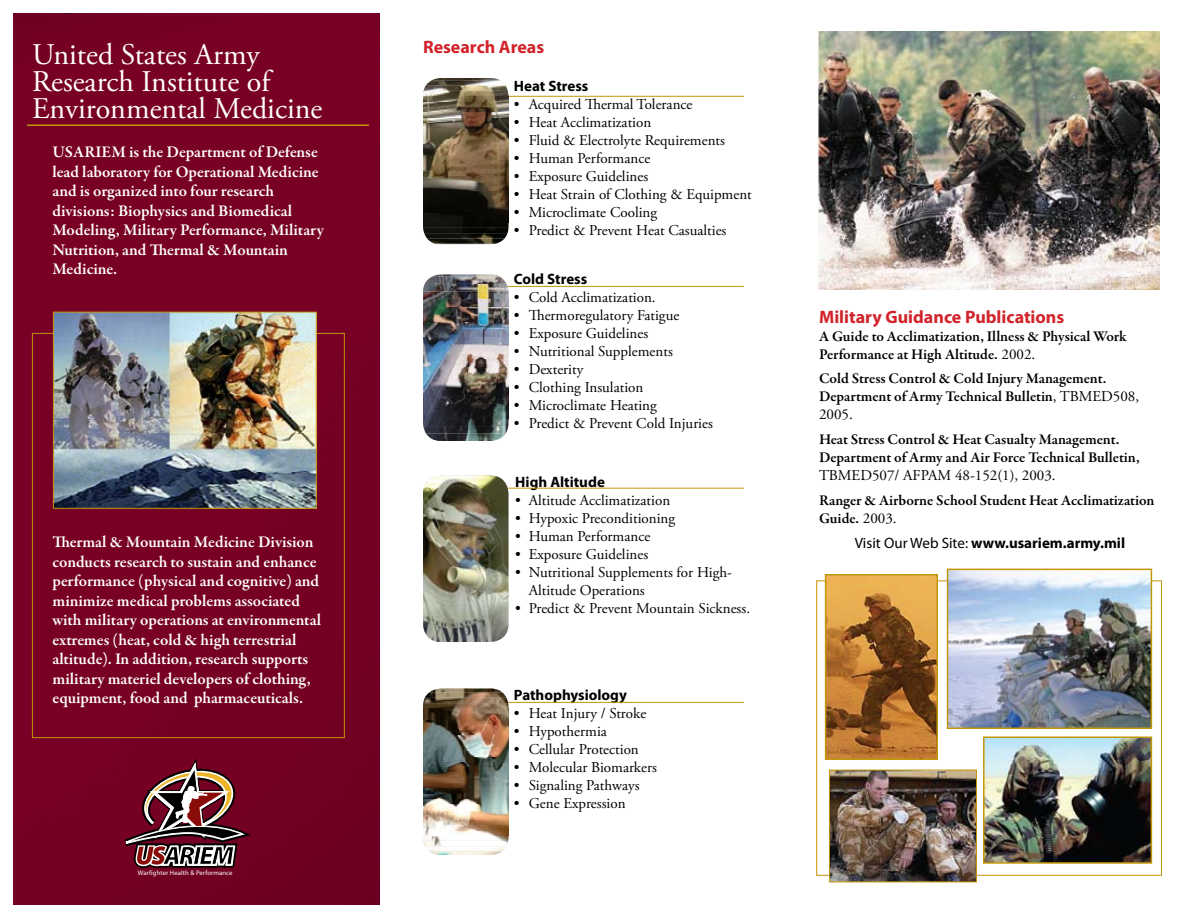
<style>
.page{position:relative;width:1188px;height:918px;background:#fff}
.page>*{position:absolute;margin:0;border:0;box-sizing:border-box;transform-origin:0 0}
.t1{font:30px/27px "Adobe Garamond Pro";color:#fff}
.t2{font:700 18px "Myriad Pro";color:#d2232a}
.t3{font:600 16.5px/19.5px "Garamond Premr Pro";color:#fff}
.t4{font:15px/18px "Adobe Garamond Pro";color:#000}
.t5{font:600 15px/18px "Garamond Premr Pro";letter-spacing:-.005em;color:#000}
.t6{font:700 15px "Myriad Pro";color:#000}
.t7{font:6.6px "Myriad";letter-spacing:.015em;color:#fff}
.s1{font-family:"Adobe Garamond Pro";font-weight:400}
.s2{font-weight:400}
</style>
<div class="page">
<div style="left:14px;top:14px;width:365px;height:890px;background:#780024"></div>
<img style="left:950px;top:572px;width:199px;height:154px">
<div style="left:947px;top:569px;width:205px;height:160px;border:2px solid #c2970a"></div>
<hr style="left:27px;top:124px;width:342px;height:2px;background:#c2970a">
<img style="left:55px;top:314px;width:260px;height:193px">
<div style="left:53px;top:312px;width:264px;height:197px;border:1px solid #c2970a"></div>
<hr style="left:462px;top:96px;width:282px;height:1px;background:#c2970a">
<hr style="left:462px;top:286px;width:282px;height:1px;background:#c2970a">
<hr style="left:462px;top:488px;width:282px;height:1px;background:#c2970a">
<hr style="left:462px;top:702px;width:282px;height:1px;background:#c2970a">
<img style="left:427px;top:238px;width:78px;height:6px">
<img style="left:423px;top:86px;width:86px;height:152px">
<img style="left:426px;top:80px;width:79px;height:6px">
<img style="left:432px;top:78px;width:68px;height:2px">
<img style="left:426px;top:434px;width:79px;height:7px">
<img style="left:423px;top:284px;width:86px;height:149px">
<img style="left:425px;top:276px;width:81px;height:8px">
<img style="left:434px;top:275px;width:64px;height:1px">
<img style="left:430px;top:852px;width:71px;height:3px">
<img style="left:423px;top:698px;width:86px;height:148px">
<img style="left:425px;top:693px;width:81px;height:5px">
<img style="left:429px;top:688px;width:73px;height:5px">
<img style="left:423px;top:476px;width:85px;height:166px">
<img style="left:818px;top:32px;width:342px;height:258px">
<img style="left:831px;top:772px;width:144px;height:108px">
<div style="left:829px;top:770px;width:148px;height:112px;border:1px solid #c2970a"></div>
<img style="left:986px;top:739px;width:163px;height:122px">
<div style="left:983px;top:736px;width:169px;height:128px;border:2px solid #c2970a"></div>
<img style="left:828px;top:577px;width:107px;height:180px">
<div style="left:825px;top:574px;width:113px;height:186px;border:2px solid #c2970a"></div>
<svg style="left:118px;top:755px;width:144px;height:129px;background:#762a3c"></svg>
<h1 class="t1" style="left:32px;top:42px;width:292px">United States Army<br>Research Institute of<br>Environmental Medicine</h1>
<p class="t3" style="left:52px;top:142px;width:273px">USARIEM is the Department of Defense lead laboratory for Operational Medicine and is organized into four research divisions: Biophysics and Biomedical Modeling, Military Performance, Military Nutrition, and Thermal &amp; Mountain Medicine.</p>
<p class="t3" style="left:52px;top:532px;width:270px">Thermal &amp; Mountain Medicine Division conducts research to sustain and enhance performance (physical and cognitive) and minimize medical problems associated with military operations at environmental extremes (heat, cold &amp; high terrestrial altitude). In addition, research supports military materiel developers of clothing, equipment, food and pharmaceuticals.</p>
<p class="t7" style="left:138px;top:870px;width:96px">Warfighter Health &amp; Performance</p>
<p class="t2" style="left:423px;top:35px;width:123px">Research Areas</p>
<p class="t6" style="left:514px;top:76px;width:76px">Heat Stress</p>
<p class="t4" style="left:514px;top:96px;width:180px">• Acquired Thermal Tolerance</p>
<p class="t4" style="left:514px;top:114px;width:139px">• Heat Acclimatization</p>
<p class="t4" style="left:514px;top:132px;width:213px">• Fluid &amp; Electrolyte Requirements</p>
<p class="t4" style="left:514px;top:150px;width:138px">• Human Performance</p>
<p class="t4" style="left:514px;top:168px;width:136px">• Exposure Guidelines</p>
<p class="t4" style="left:514px;top:186px;width:239px">• Heat Strain of Clothing &amp; Equipment</p>
<p class="t4" style="left:514px;top:204px;width:145px">• Microclimate Cooling</p>
<p class="t4" style="left:514px;top:222px;width:214px">• Predict &amp; Prevent Heat Casualties</p>
<p class="t6" style="left:514px;top:269px;width:75px">Cold Stress</p>
<p class="t4" style="left:514px;top:289px;width:143px">• Cold Acclimatization.</p>
<p class="t4" style="left:514px;top:307px;width:167px">• Thermoregulatory Fatigue</p>
<p class="t4" style="left:514px;top:325px;width:136px">• Exposure Guidelines</p>
<p class="t4" style="left:514px;top:343px;width:160px">• Nutritional Supplements</p>
<p class="t4" style="left:514px;top:361px;width:71px">• Dexterity</p>
<p class="t4" style="left:514px;top:379px;width:131px">• Clothing Insulation</p>
<p class="t4" style="left:514px;top:397px;width:144px">• Microclimate Heating</p>
<p class="t4" style="left:514px;top:415px;width:201px">• Predict &amp; Prevent Cold Injuries</p>
<p class="t6" style="left:515px;top:472px;width:91px">High Altitude</p>
<p class="t4" style="left:515px;top:492px;width:157px">• Altitude Acclimatization</p>
<p class="t4" style="left:515px;top:510px;width:161px">• Hypoxic Preconditioning</p>
<p class="t4" style="left:515px;top:528px;width:137px">• Human Performance</p>
<p class="t4" style="left:515px;top:546px;width:134px">• Exposure Guidelines</p>
<p class="t4" style="left:529px;top:564px;width:205px;text-indent:-14px">• Nutritional Supplements for High-<br>Altitude Operations</p>
<p class="t4" style="left:515px;top:600px;width:236px">• Predict &amp; Prevent Mountain Sickness.</p>
<p class="t6" style="left:514px;top:685px;width:114px">Pathophysiology</p>
<p class="t4" style="left:514px;top:705px;width:134px">• Heat Injury / Stroke</p>
<p class="t4" style="left:514px;top:723px;width:95px">• Hypothermia</p>
<p class="t4" style="left:514px;top:741px;width:126px">• Cellular Protection</p>
<p class="t4" style="left:514px;top:759px;width:145px">• Molecular Biomarkers</p>
<p class="t4" style="left:514px;top:777px;width:127px">• Signaling Pathways</p>
<p class="t4" style="left:514px;top:795px;width:113px">• Gene Expression</p>
<p class="t2" style="left:819px;top:305px;width:247px">Military Guidance Publications</p>
<p class="t5" style="left:819px;top:327px;width:309px">A Guide to Acclimatization, Illness &amp; Physical Work<br>Performance at High Altitude. <span class="s1">2002.</span></p>
<p class="t5" style="left:819px;top:370px;width:322px">Cold Stress Control &amp; Cold Injury Management.<br>Department of Army Technical Bulletin<span class="s1">, TBMED508,</span></p>
<p class="t4" style="left:819px;top:406px;width:35px">2005.</p>
<p class="t5" style="left:819px;top:431px;width:322px">Heat Stress Control &amp; Heat Casualty Management.<br>Department of Army and Air Force Technical Bulletin,</p>
<p class="t4" style="left:819px;top:467px;width:238px">TBMED507/ AFPAM 48-152(1), 2003.</p>
<p class="t5" style="left:819px;top:491px;width:337px">Ranger &amp; Airborne School Student Heat Acclimatization<br>Guide. <span class="s1">2003.</span></p>
<p class="t6" style="left:855px;top:533px;width:272px"><span class="s2">Visit Our Web Site:</span> www.usariem.army.mil</p>
</div>
